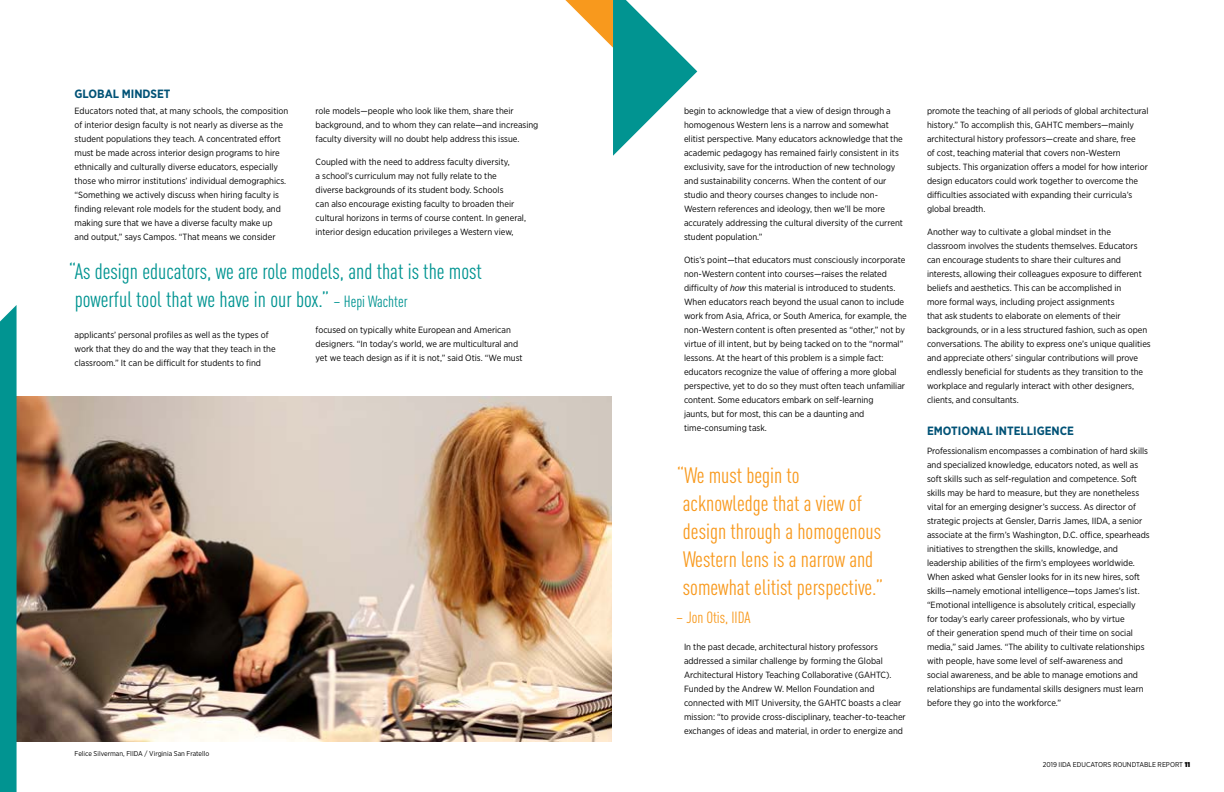
<style>
.page{position:relative;width:1224px;height:792px;background:#fff}
.page>*{position:absolute;margin:0;border:0;box-sizing:border-box;transform-origin:0 0}
.t1{font:condensed 22px/28px "DINOT";color:#f8991d}
.t2{font:condensed 22px/28px "DINOT";color:#019491}
.t3{font:condensed 16px "DINOT";color:#f8991d}
.t4{font:700 12px "Gotham Narrow";color:#005276}
.t5{font:9px/14px "Gotham Narrow";color:#000}
.t6{font:7px "Gotham Narrow";color:#000}
.s1{font-size:16px}
.s2{font-style:italic}
.s3{font-weight:900}
</style>
<div class="page">
<img style="left:17px;top:396px;width:595px;height:346px">
<svg style="left:565px;top:0;width:132px;height:156px"></svg>
<svg style="left:0;top:305px;width:17px;height:487px"></svg>
<h3 class="t4" style="left:75px;top:86px;width:98px">GLOBAL MINDSET</h3>
<p class="t5" style="left:75px;top:104px;width:215px">Educators noted that, at many schools, the composition of interior design faculty is not nearly as diverse as the student populations they teach. A concentrated effort must be made across interior design programs to hire ethnically and culturally diverse educators, especially those who mirror institutions’ individual demographics. “Something we actively discuss when hiring faculty is finding relevant role models for the student body, and making sure that we have a diverse faculty make up and output,” says Campos. “That means we consider</p>
<p class="t5" style="left:316px;top:104px;width:224px">role models—people who look like them, share their background, and to whom they can relate—and increasing faculty diversity will no doubt help address this issue.</p>
<p class="t5" style="left:316px;top:155px;width:212px">Coupled with the need to address faculty diversity,<br>a school’s curriculum may not fully relate to the diverse backgrounds of its student body. Schools<br>can also encourage existing faculty to broaden their cultural horizons in terms of course content. In general, interior design education privileges a Western view,</p>
<h1 class="t2" style="left:69px;top:256px;width:414px">“As design educators, we are role models, and that is the most powerful tool that we have in our box.” <span class="s1">– Hepi Wachter</span></h1>
<p class="t5" style="left:75px;top:328px;width:203px">applicants’ personal profiles as well as the types of work that they do and the way that they teach in the classroom.” It can be difficult for students to find</p>
<p class="t5" style="left:316px;top:323px;width:209px">focused on typically white European and American designers. “In today’s world, we are multicultural and yet we teach design as if it is not,” said Otis. “We must</p>
<p class="t6" style="left:75px;top:749px;width:136px">Felice Silverman, FIIDA / Virginia San Fratello</p>
<p class="t5" style="left:684px;top:104px;width:220px">begin to acknowledge that a view of design through a homogenous Western lens is a narrow and somewhat elitist perspective. Many educators acknowledge that the academic pedagogy has remained fairly consistent in its exclusivity, save for the introduction of new technology and sustainability concerns. When the content of our studio and theory courses changes to include non-Western references and ideology, then we’ll be more accurately addressing the cultural diversity of the current student population.”</p>
<p class="t5" style="left:684px;top:253px;width:224px">Otis’s point—that educators must consciously incorporate non-Western content into courses—raises the related difficulty of <span class="s2">how</span> this material is introduced to students.<br>When educators reach beyond the usual canon to include work from Asia, Africa, or South America, for example, the non-Western content is often presented as “other,” not by virtue of ill intent, but by being tacked on to the “normal” lessons. At the heart of this problem is a simple fact: educators recognize the value of offering a more global perspective, yet to do so they must often teach unfamiliar content. Some educators embark on self-learning<br>jaunts, but for most, this can be a daunting and time-consuming task.</p>
<h1 class="t1" style="left:677px;top:460px;width:208px">“We must begin to acknowledge that a view of design through a homogenous<br>Western lens is a narrow and somewhat elitist perspective.”</h1>
<h2 class="t3" style="left:676px;top:607px;width:76px">– Jon Otis, IIDA</h2>
<p class="t5" style="left:684px;top:640px;width:223px">In the past decade, architectural history professors addressed a similar challenge by forming the Global Architectural History Teaching Collaborative (GAHTC).<br>Funded by the Andrew W. Mellon Foundation and connected with MIT University, the GAHTC boasts a clear mission: “to provide cross-disciplinary, teacher-to-teacher exchanges of ideas and material, in order to energize and</p>
<p class="t5" style="left:927px;top:104px;width:223px">promote the teaching of all periods of global architectural history.” To accomplish this, GAHTC members—mainly architectural history professors—create and share, free<br>of cost, teaching material that covers non-Western subjects. This organization offers a model for how interior design educators could work together to overcome the difficulties associated with expanding their curricula’s global breadth.</p>
<p class="t5" style="left:927px;top:225px;width:225px">Another way to cultivate a global mindset in the classroom involves the students themselves. Educators can encourage students to share their cultures and interests, allowing their colleagues exposure to different beliefs and aesthetics. This can be accomplished in<br>more formal ways, including project assignments<br>that ask students to elaborate on elements of their backgrounds, or in a less structured fashion, such as open conversations. The ability to express one’s unique qualities and appreciate others’ singular contributions will prove endlessly beneficial for students as they transition to the workplace and regularly interact with other designers, clients, and consultants.</p>
<h3 class="t4" style="left:927px;top:423px;width:149px">EMOTIONAL INTELLIGENCE</h3>
<p class="t5" style="left:927px;top:443px;width:224px">Professionalism encompasses a combination of hard skills and specialized knowledge, educators noted, as well as soft skills such as self-regulation and competence. Soft skills may be hard to measure, but they are nonetheless vital for an emerging designer’s success. As director of strategic projects at Gensler, Darris James, IIDA, a senior associate at the firm’s Washington, D.C. office, spearheads initiatives to strengthen the skills, knowledge, and leadership abilities of the firm’s employees worldwide.<br>When asked what Gensler looks for in its new hires, soft skills—namely emotional intelligence—tops James’s list. “Emotional intelligence is absolutely critical, especially<br>for today’s early career professionals, who by virtue<br>of their generation spend much of their time on social media,” said James. “The ability to cultivate relationships with people, have some level of self-awareness and<br>social awareness, and be able to manage emotions and relationships are fundamental skills designers must learn before they go into the workforce.”</p>
<p class="t6" style="left:1043px;top:760px;width:149px">2019 IIDA EDUCATORS ROUNDTABLE REPORT <span class="s3">11</span></p>
</div>
